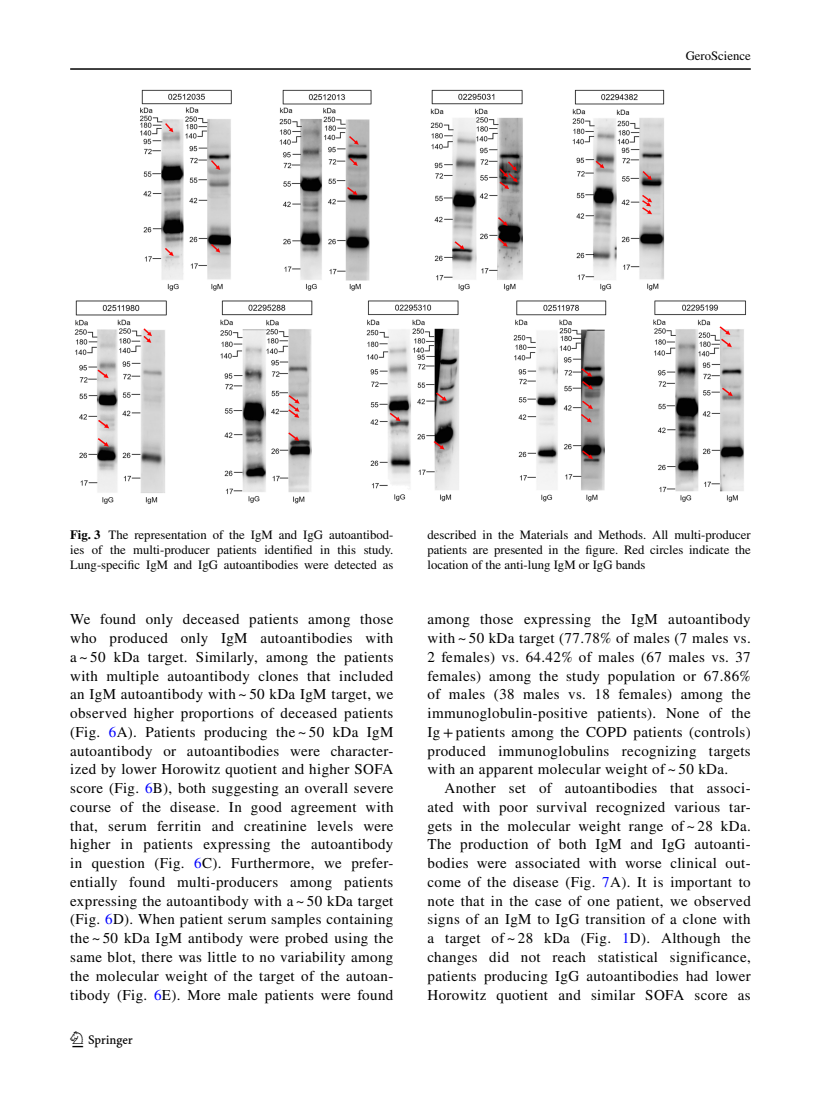
<style>
.page{position:relative;width:821px;height:1106px;background:#fff}
.page>*{position:absolute;margin:0;border:0;box-sizing:border-box;transform-origin:0 0}
.t1{font:22.5px "Springnew Regular 2";color:#000}
.t2{font:15px/18.8px "STIX";letter-spacing:.025em;color:#000;text-align:justify}
.t3{font:12.75px/15px "STIX";color:#000;text-align:justify}
.s1{font-weight:700}
.s2{color:#00f}
</style>
<div class="page">
<hr style="left:70px;top:68px;width:680px;height:2px;background:#000">
<img style="left:74px;top:89px;width:672px;height:415px">
<p class="t3" style="left:685px;top:49px;width:67px">GeroScience</p>
<p class="t3" style="left:70px;top:528px;width:325px"><span class="s1">Fig. 3</span> The representation of the IgM and IgG autoantibod&shy;ies of the multi-producer patients identified in this study.<br>Lung-specific IgM and IgG autoantibodies were detected as</p>
<p class="t3" style="left:427px;top:528px;width:325px">described in the Materials and Methods. All multi-producer patients are presented in the figure. Red circles indicate the location of the anti-lung IgM or IgG bands</p>
<p class="t2" style="left:70px;top:611px;width:325px">We found only deceased patients among those who produced only IgM autoantibodies with a ~ 50 kDa target. Similarly, among the patients with multiple autoantibody clones that included an IgM autoantibody with ~ 50 kDa IgM target, we observed higher proportions of deceased patients (Fig. <span class="s2">6</span>A). Patients producing the ~ 50 kDa IgM autoantibody or autoantibodies were character&shy;ized by lower Horowitz quotient and higher SOFA score (Fig. <span class="s2">6</span>B), both suggesting an overall severe course of the disease. In good agreement with that, serum ferritin and creatinine levels were higher in patients expressing the autoantibody in question (Fig. <span class="s2">6</span>C). Furthermore, we prefer&shy;entially found multi-producers among patients expressing the autoantibody with a ~ 50 kDa target (Fig. <span class="s2">6</span>D). When patient serum samples containing the ~ 50 kDa IgM antibody were probed using the same blot, there was little to no variability among the molecular weight of the target of the autoan&shy;tibody (Fig. <span class="s2">6</span>E). More male patients were found</p>
<p class="t2" style="left:427px;top:611px;width:325px">among those expressing the IgM autoantibody with ~ 50 kDa target (77.78% of males (7 males vs.<br>2 females) vs. 64.42% of males (67 males vs. 37 females) among the study population or 67.86% of males (38 males vs. 18 females) among the immunoglobulin-positive patients). None of the Ig + patients among the COPD patients (controls) produced immunoglobulins recognizing targets with an apparent molecular weight of ~ 50 kDa.</p>
<p class="t2" style="left:427px;top:779px;width:325px;text-indent:17px">Another set of autoantibodies that associ&shy;ated with poor survival recognized various tar&shy;gets in the molecular weight range of ~ 28 kDa.<br>The production of both IgM and IgG autoanti&shy;bodies were associated with worse clinical out&shy;come of the disease (Fig. <span class="s2">7</span>A). It is important to note that in the case of one patient, we observed signs of an IgM to IgG transition of a clone with a target of ~ 28 kDa (Fig. <span class="s2">1</span>D). Although the changes did not reach statistical significance, patients producing IgG autoantibodies had lower Horowitz quotient and similar SOFA score as</p>
<h1 class="t1" style="left:72px;top:1031px;width:62px">1 3</h1>
</div>
